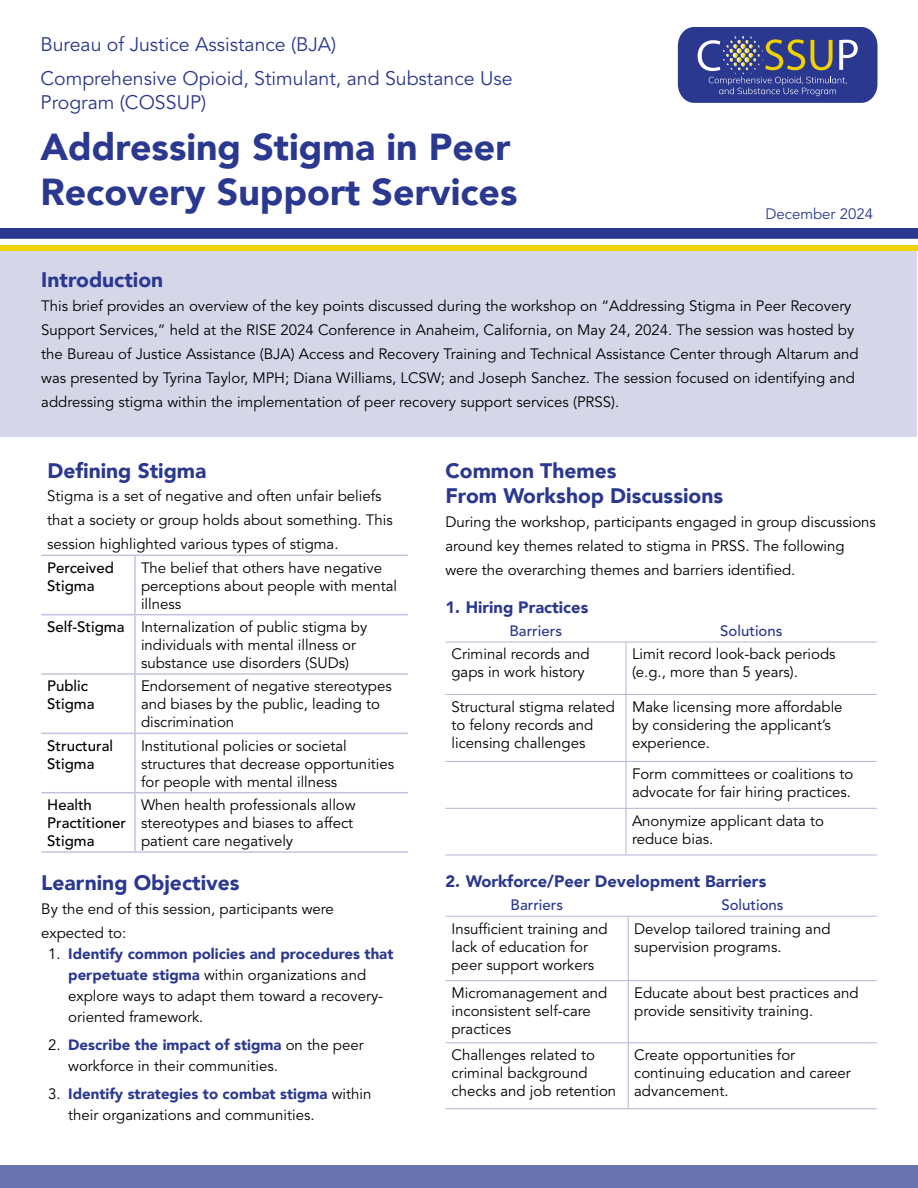
<style>
.page{position:relative;width:918px;height:1188px;background:#fff}
.page>*{position:absolute;margin:0;border:0;box-sizing:border-box;transform-origin:0 0}
.t1{font:900 37.5px/45px "Avenir LT";color:#2b388f}
.t2{font:900 21px/25.2px "Avenir LT";color:#2b388f}
.t3{font:19.5px/33.6px "Avenir LT Std";color:#2b388f}
.t4{font:900 16.5px "Avenir LT";color:#2b388f}
.t5{font:15px/18px "Avenir LT Std";color:#000}
.t6{font:900 15px "Avenir LT";color:#2b388f}
.t7{font:500 15px/18px "Avenir LT Std";color:#000}
.t8{font:500 15px "Avenir LT Std";color:#2b388f}
.t9{font:15px "Avenir LT Std";color:#2b388f}
.s1{font-weight:500}
.s2{font-family:"Avenir LT Std";font-weight:400;color:#000}
.s3{font-family:"Avenir LT";font-weight:900;color:#2b388f}
</style>
<div class="page">
<svg style="left:0;top:228px;width:918px;height:11px;background:#2e3b91"></svg>
<div style="left:0;top:245px;width:918px;height:6px;background:#f0d200"></div>
<svg style="left:678px;top:27px;width:199px;height:76px;background:#475090"></svg>
<hr style="left:446px;top:642px;width:180px;height:1px;background:#b0b5d5">
<hr style="left:626px;top:642px;width:251px;height:1px;background:#b0b5d5">
<hr style="left:626px;top:642px;width:1px;height:52px;background:#b0b5d5">
<hr style="left:446px;top:694px;width:180px;height:1px;background:#b0b5d5">
<hr style="left:626px;top:694px;width:251px;height:1px;background:#b0b5d5">
<hr style="left:626px;top:695px;width:1px;height:66px;background:#b0b5d5">
<hr style="left:446px;top:761px;width:180px;height:1px;background:#b0b5d5">
<hr style="left:626px;top:761px;width:251px;height:1px;background:#b0b5d5">
<hr style="left:626px;top:762px;width:1px;height:46px;background:#b0b5d5">
<hr style="left:446px;top:808px;width:180px;height:1px;background:#b0b5d5">
<hr style="left:626px;top:808px;width:251px;height:1px;background:#b0b5d5">
<hr style="left:626px;top:809px;width:1px;height:46px;background:#b0b5d5">
<hr style="left:446px;top:855px;width:180px;height:1px;background:#b0b5d5">
<hr style="left:626px;top:855px;width:251px;height:1px;background:#b0b5d5">
<hr style="left:446px;top:916px;width:182px;height:1px;background:#b0b5d5">
<hr style="left:628px;top:916px;width:249px;height:1px;background:#b0b5d5">
<hr style="left:628px;top:917px;width:1px;height:63px;background:#b0b5d5">
<hr style="left:446px;top:980px;width:182px;height:1px;background:#b0b5d5">
<hr style="left:628px;top:980px;width:249px;height:1px;background:#b0b5d5">
<hr style="left:628px;top:981px;width:1px;height:61px;background:#b0b5d5">
<hr style="left:446px;top:1042px;width:182px;height:1px;background:#b0b5d5">
<hr style="left:628px;top:1042px;width:249px;height:1px;background:#b0b5d5">
<hr style="left:628px;top:1043px;width:1px;height:65px;background:#b0b5d5">
<hr style="left:446px;top:1108px;width:182px;height:1px;background:#b0b5d5">
<hr style="left:628px;top:1108px;width:249px;height:1px;background:#b0b5d5">
<hr style="left:41px;top:555px;width:94px;height:1px;background:#c0c3dd">
<hr style="left:135px;top:555px;width:273px;height:1px;background:#c0c3dd">
<hr style="left:134px;top:556px;width:2px;height:58px;background:#c0c3dd">
<hr style="left:41px;top:614px;width:94px;height:1px;background:#c0c3dd">
<hr style="left:135px;top:614px;width:273px;height:1px;background:#c0c3dd">
<hr style="left:134px;top:615px;width:2px;height:58px;background:#c0c3dd">
<hr style="left:41px;top:673px;width:94px;height:2px;background:#c0c3dd">
<hr style="left:135px;top:673px;width:273px;height:2px;background:#c0c3dd">
<hr style="left:134px;top:675px;width:2px;height:58px;background:#c0c3dd">
<hr style="left:41px;top:733px;width:94px;height:1px;background:#c0c3dd">
<hr style="left:135px;top:733px;width:273px;height:1px;background:#c0c3dd">
<hr style="left:134px;top:734px;width:2px;height:58px;background:#c0c3dd">
<hr style="left:41px;top:792px;width:94px;height:1px;background:#c0c3dd">
<hr style="left:135px;top:792px;width:273px;height:1px;background:#c0c3dd">
<hr style="left:134px;top:793px;width:2px;height:58px;background:#c0c3dd">
<hr style="left:41px;top:851px;width:94px;height:2px;background:#c0c3dd">
<hr style="left:135px;top:851px;width:273px;height:2px;background:#c0c3dd">
<div style="left:1px;top:252px;width:916px;height:185px;background:#d5d7e9"></div>
<div style="left:0;top:1165px;width:918px;height:22px;background:#6972af"></div>
<h3 class="t3" style="left:40px;top:28px;width:474px">Bureau of Justice Assistance (BJA)<br>Comprehensive Opioid, Stimulant, and Substance Use</h3>
<h3 class="t3" style="left:40px;top:86px;width:167px">Program (COSSUP)</h3>
<h1 class="t1" style="left:40px;top:124px;width:479px">Addressing Stigma in Peer<br>Recovery Support Services</h1>
<p class="t9" style="left:765px;top:206px;width:109px">December 2024</p>
<h2 class="t2" style="left:41px;top:267px;width:124px">Introduction</h2>
<p class="t5" style="left:41px;top:294px;width:819px;line-height:24px">This brief provides an overview of the key points discussed during the workshop on “Addressing Stigma in Peer Recovery Support Services,” held at the RISE 2024 Conference in Anaheim, California, on May 24, 2024. The session was hosted by the Bureau of Justice Assistance (BJA) Access and Recovery Training and Technical Assistance Center through Altarum and was presented by Tyrina Taylor, MPH; Diana Williams, LCSW; and Joseph Sanchez. The session focused on identifying and addressing stigma within the implementation of peer recovery support services (PRSS).</p>
<h2 class="t2" style="left:47px;top:458px;width:161px">Defining Stigma</h2>
<p class="t5" style="left:47px;top:485px;width:347px;line-height:24px">Stigma is a set of negative and often unfair beliefs that a society or group holds about something. This session highlighted various types of stigma.</p>
<p class="t7" style="left:47px;top:559px;width:68px">Perceived<br>Stigma</p>
<p class="t5" style="left:141px;top:559px;width:258px">The belief that others have negative perceptions about people with mental illness</p>
<p class="t5" style="left:141px;top:618px;width:228px;text-indent:-94px"><span class="s1">Self-Stigma</span> Internalization of public stigma by individuals with mental illness or substance use disorders (SUDs)</p>
<p class="t7" style="left:47px;top:678px;width:49px">Public<br>Stigma</p>
<p class="t5" style="left:141px;top:678px;width:252px">Endorsement of negative stereotypes and biases by the public, leading to discrimination</p>
<p class="t7" style="left:47px;top:737px;width:67px">Structural<br>Stigma</p>
<p class="t5" style="left:141px;top:737px;width:255px">Institutional policies or societal structures that decrease opportunities for people with mental illness</p>
<p class="t7" style="left:47px;top:796px;width:80px">Health<br>Practitioner<br>Stigma</p>
<p class="t5" style="left:141px;top:796px;width:216px">When health professionals allow stereotypes and biases to affect patient care negatively</p>
<h2 class="t2" style="left:41px;top:870px;width:200px">Learning Objectives</h2>
<p class="t5" style="left:41px;top:898px;width:294px;line-height:24px">By the end of this session, participants were expected to:</p>
<p class="t6" style="left:48px;top:945px;width:347px"><span class="s2">1.</span> Identify common policies and procedures that</p>
<p class="t5" style="left:68px;top:965px;width:316px;line-height:21px"><span class="s3">perpetuate stigma</span> within organizations and explore ways to adapt them toward a recovery&shy;oriented framework.</p>
<p class="t6" style="left:48px;top:1036px;width:317px"><span class="s2">2.</span> Describe the impact of stigma <span class="s2">on the peer</span></p>
<p class="t5" style="left:68px;top:1057px;width:211px">workforce in their communities.</p>
<p class="t6" style="left:48px;top:1085px;width:325px"><span class="s2">3.</span> Identify strategies to combat stigma <span class="s2">within</span></p>
<p class="t5" style="left:68px;top:1106px;width:248px">their organizations and communities.</p>
<h2 class="t2" style="left:446px;top:458px;width:279px">Common Themes<br>From Workshop Discussions</h2>
<p class="t5" style="left:446px;top:510px;width:432px;line-height:24px">During the workshop, participants engaged in group discussions around key themes related to stigma in PRSS. The following were the overarching themes and barriers identified.</p>
<p class="t4" style="left:446px;top:597px;width:144px">1. Hiring Practices</p>
<p class="t8" style="left:510px;top:622px;width:54px">Barriers</p>
<p class="t8" style="left:720px;top:622px;width:64px">Solutions</p>
<p class="t5" style="left:452px;top:646px;width:140px">Criminal records and gaps in work history</p>
<p class="t5" style="left:632px;top:646px;width:205px">Limit record look-back periods (e.g., more than 5 years).</p>
<p class="t5" style="left:452px;top:698px;width:165px">Structural stigma related to felony records and licensing challenges</p>
<p class="t5" style="left:632px;top:698px;width:212px">Make licensing more affordable by considering the applicant’s experience.</p>
<p class="t5" style="left:632px;top:765px;width:223px">Form committees or coalitions to advocate for fair hiring practices.</p>
<p class="t5" style="left:632px;top:812px;width:193px">Anonymize applicant data to reduce bias.</p>
<p class="t4" style="left:446px;top:871px;width:322px">2. Workforce/Peer Development Barriers</p>
<p class="t8" style="left:511px;top:896px;width:54px">Barriers</p>
<p class="t8" style="left:721px;top:896px;width:64px">Solutions</p>
<p class="t5" style="left:452px;top:920px;width:158px">Insufficient training and lack of education for peer support workers</p>
<p class="t5" style="left:634px;top:920px;width:198px">Develop tailored training and supervision programs.</p>
<p class="t5" style="left:452px;top:984px;width:157px">Micromanagement and inconsistent self-care practices</p>
<p class="t5" style="left:634px;top:984px;width:226px">Educate about best practices and provide sensitivity training.</p>
<p class="t5" style="left:452px;top:1046px;width:166px">Challenges related to criminal background checks and job retention</p>
<p class="t5" style="left:634px;top:1046px;width:218px">Create opportunities for continuing education and career advancement.</p>
</div>
